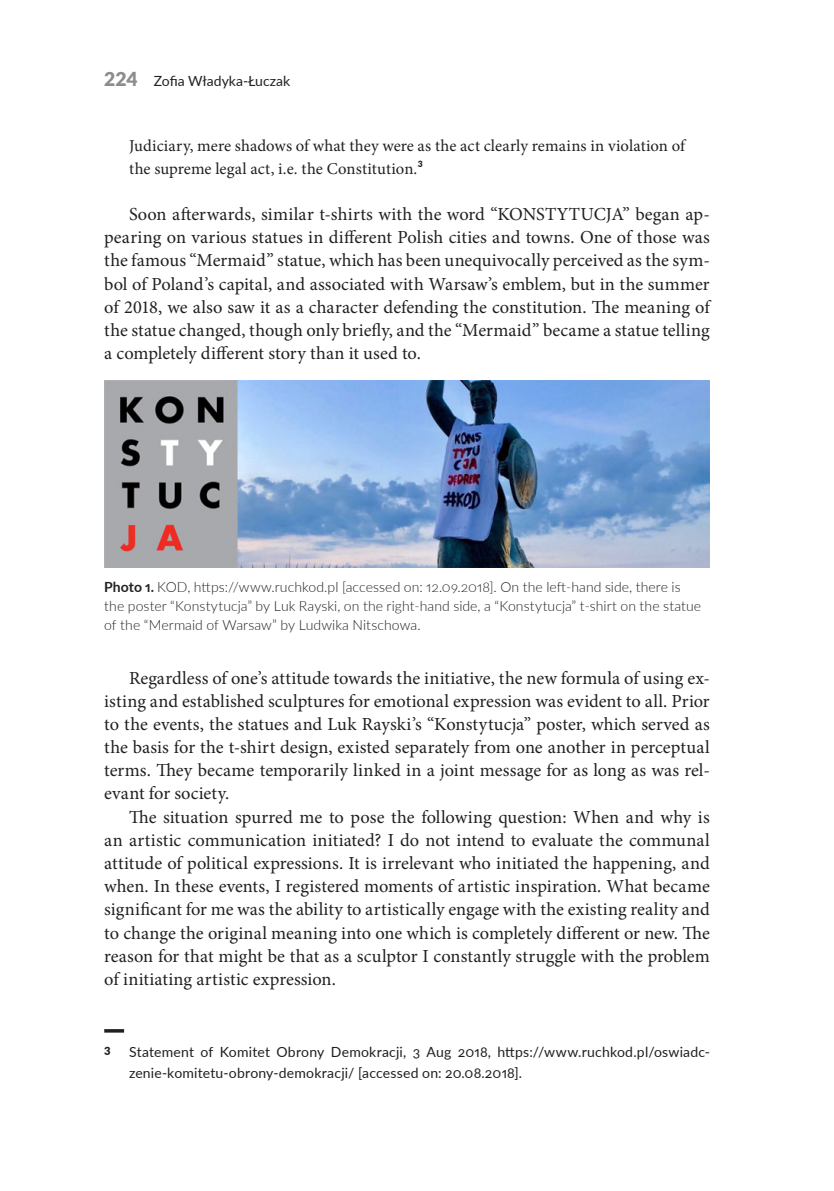
<style>
.page{position:relative;width:834px;height:1191px;background:#fff}
.page>*{position:absolute;margin:0;border:0;box-sizing:border-box;transform-origin:0 0}
.t1{font:18.38px/23.1px "Minion Pro";letter-spacing:.005em;color:#231f20;text-align:justify}
.przypis{font:16.62px/23.1px "Minion Pro";letter-spacing:.005em;color:#231f20}
.obrazek_-_opis{font:300 14px/19.2px "Lato";letter-spacing:.005em;color:#231f20}
.przypis-2{font:14px/21px "Lato";letter-spacing:.015em;color:#231f20}
.pagina_L{font:14px "Lato";color:#231f20}
.przypis-3{font:900 11.2px "Lato";color:#231f20}
.s1{font-weight:900;font-size:19.25px;color:#8a8c8f}
.s2{font-weight:700}
</style>
<div class="page">
<img style="left:104px;top:380px;width:605px;height:187px">
<hr style="left:104px;top:1029px;width:20px;height:3px;background:#231f20">
<p class="pagina_L" style="left:104px;top:71px;width:187px"><span class="s1">224</span> Zofia Władyka-Łuczak</p>
<p class="przypis" style="left:129px;top:134px;width:557px">Judiciary, mere shadows of what they were as the act clearly remains in violation of the supreme legal act, i.e. the Constitution.<sup>3</sup></p>
<p class="t1" style="left:104px;top:203px;width:607px;text-indent:25px">Soon afterwards, similar t-shirts with the word “KONSTYTUCJA” began ap&shy;pearing on various statues in different Polish cities and towns. One of those was the famous “Mermaid” statue, which has been unequivocally perceived as the sym&shy;bol of Poland’s capital, and associated with Warsaw’s emblem, but in the summer of 2018, we also saw it as a character defending the constitution. The meaning of the statue changed, though only briefly, and the “Mermaid” became a statue telling a completely different story than it used to.</p>
<p class="obrazek_-_opis" style="left:104px;top:577px;width:598px"><span class="s2">Photo 1.</span> KOD, https://www.ruchkod.pl [accessed on: 12.09.2018]. On the left-hand side, there is the poster “Konstytucja” by Luk Rayski, on the right-hand side, a “Konstytucja” t-shirt on the statue of the “Mermaid of Warsaw” by Ludwika Nitschowa.</p>
<p class="t1" style="left:104px;top:666px;width:607px;text-indent:25px">Regardless of one’s attitude towards the initiative, the new formula of using ex&shy;isting and established sculptures for emotional expression was evident to all. Prior to the events, the statues and Luk Rayski’s “Konstytucja” poster, which served as the basis for the t-shirt design, existed separately from one another in perceptual terms. They became temporarily linked in a joint message for as long as was rel&shy;evant for society.</p>
<p class="t1" style="left:104px;top:805px;width:607px;text-indent:25px">The situation spurred me to pose the following question: When and why is an artistic communication initiated? I do not intend to evaluate the communal attitude of political expressions. It is irrelevant who initiated the happening, and when. In these events, I registered moments of artistic inspiration. What became significant for me was the ability to artistically engage with the existing reality and to change the original meaning into one which is completely different or new. The reason for that might be that as a sculptor I constantly struggle with the problem of initiating artistic expression.</p>
<p class="przypis-3" style="left:104px;top:1042px;width:8px">3</p>
<p class="przypis-2" style="left:129px;top:1040px;width:582px">Statement of Komitet Obrony Demokracji, 3 Aug 2018, https://www.ruchkod.pl/oswiadc&shy;zenie-komitetu-obrony-demokracji/ [accessed on: 20.08.2018].</p>
</div>
